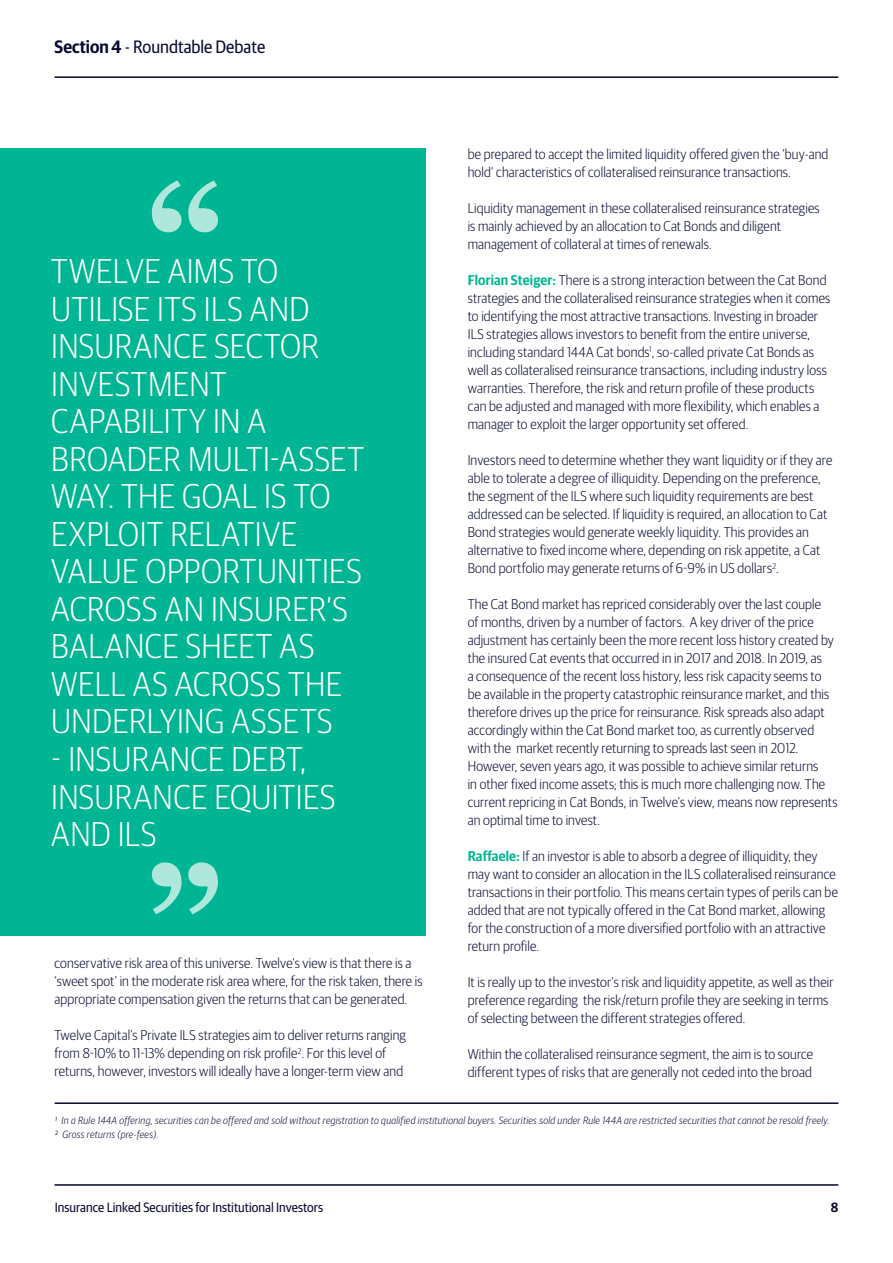
<style>
.page{position:relative;width:893px;height:1263px;background:#fff}
.page>*{position:absolute;margin:0;border:0;box-sizing:border-box;transform-origin:0 0}
.t1{font:300 34.5px/37.5px "Guardian Sans Narrow";letter-spacing:.01em;color:#fff}
.t2{font:18px "Guardian Sans Narrow";color:#070931}
.t3{font:300 14.25px/18px "Guardian Sans Narrow";letter-spacing:.01em;color:#070931}
.t4{font:13.5px "Guardian Sans Narrow";color:#070931}
.t5{font:600 13.5px "Guardian Sans Narrow";color:#070931}
.t6{font:italic 300 10.5px/14.5px "Guardian Sans Narrow";letter-spacing:.03em;color:#070931}
.s1{font-weight:600}
.s2{font-weight:600;color:#00b593}
</style>
<div class="page">
<hr style="left:55px;top:1184px;width:783px;height:2px;background:#070931">
<hr style="left:55px;top:76px;width:783px;height:2px;background:#070931">
<hr style="left:55px;top:1102px;width:783px;height:2px;background:#070931">
<div style="left:0;top:148px;width:425px;height:787px;background:#00b593"></div>
<svg style="left:152px;top:180px;width:66px;height:52px"></svg>
<svg style="left:152px;top:862px;width:66px;height:52px"></svg>
<p class="t2" style="left:55px;top:34px;width:212px"><span class="s1">Section 4</span> - Roundtable Debate</p>
<p class="t3" style="left:468px;top:144px;width:362px">be prepared to accept the limited liquidity offered given the ‘buy-and hold’ characteristics of collateralised reinsurance transactions.</p>
<p class="t3" style="left:468px;top:198px;width:353px">Liquidity management in these collateralised reinsurance strategies is mainly achieved by an allocation to Cat Bonds and diligent management of collateral at times of renewals.</p>
<p class="t3" style="left:468px;top:270px;width:364px"><span class="s2">Florian Steiger:</span> There is a strong interaction between the Cat Bond strategies and the collateralised reinsurance strategies when it comes to identifying the most attractive transactions. Investing in broader ILS strategies allows investors to benefit from the entire universe, including standard 144A Cat bonds<sup>1</sup>, so-called private Cat Bonds as well as collateralised reinsurance transactions, including industry loss warranties. Therefore, the risk and return profile of these products can be adjusted and managed with more flexibility, which enables a manager to exploit the larger opportunity set offered.</p>
<p class="t3" style="left:468px;top:450px;width:366px">Investors need to determine whether they want liquidity or if they are able to tolerate a degree of illiquidity. Depending on the preference, the segment of the ILS where such liquidity requirements are best addressed can be selected. If liquidity is required, an allocation to Cat Bond strategies would generate weekly liquidity. This provides an alternative to fixed income where, depending on risk appetite, a Cat Bond portfolio may generate returns of 6-9% in US dollars<sup>2</sup>.</p>
<p class="t3" style="left:468px;top:594px;width:371px">The Cat Bond market has repriced considerably over the last couple<br>of months, driven by a number of factors. A key driver of the price adjustment has certainly been the more recent loss history created by the insured Cat events that occurred in in 2017 and 2018. In 2019, as<br>a consequence of the recent loss history, less risk capacity seems to be available in the property catastrophic reinsurance market, and this therefore drives up the price for reinsurance. Risk spreads also adapt accordingly within the Cat Bond market too, as currently observed with the market recently returning to spreads last seen in 2012.<br>However, seven years ago, it was possible to achieve similar returns<br>in other fixed income assets; this is much more challenging now. The current repricing in Cat Bonds, in Twelve’s view, means now represents an optimal time to invest.</p>
<p class="t3" style="left:468px;top:846px;width:372px"><span class="s2">Raffaele:</span> If an investor is able to absorb a degree of illiquidity, they may want to consider an allocation in the ILS collateralised reinsurance transactions in their portfolio. This means certain types of perils can be added that are not typically offered in the Cat Bond market, allowing for the construction of a more diversified portfolio with an attractive return profile.</p>
<p class="t3" style="left:468px;top:972px;width:367px">It is really up to the investor’s risk and liquidity appetite, as well as their preference regarding the risk/return profile they are seeking in terms of selecting between the different strategies offered.</p>
<p class="t3" style="left:468px;top:1044px;width:347px">Within the collateralised reinsurance segment, the aim is to source different types of risks that are generally not ceded into the broad</p>
<p class="t6" style="left:55px;top:1112px;width:776px">1 In a Rule 144A offering, securities can be offered and sold without registration to qualified institutional buyers. Securities sold under Rule 144A are restricted securities that cannot be resold freely.<br>2 Gross returns (pre-fees).</p>
<h1 class="t1" style="left:51px;top:251px;width:314px">TWELVE AIMS TO<br>UTILISE ITS ILS AND<br>INSURANCE SECTOR<br>INVESTMENT<br>CAPABILITY IN A<br>BROADER MULTI-ASSET<br>WAY. THE GOAL IS TO<br>EXPLOIT RELATIVE<br>VALUE OPPORTUNITIES<br>ACROSS AN INSURER’S<br>BALANCE SHEET AS<br>WELL AS ACROSS THE<br>UNDERLYING ASSETS</h1>
<h1 class="t1" style="left:51px;top:738px;width:286px">- INSURANCE DEBT,<br>INSURANCE EQUITIES<br>AND ILS</h1>
<p class="t3" style="left:55px;top:953px;width:370px">conservative risk area of this universe. Twelve’s view is that there is a ‘sweet spot’ in the moderate risk area where, for the risk taken, there is appropriate compensation given the returns that can be generated.</p>
<p class="t3" style="left:55px;top:1025px;width:353px">Twelve Capital’s Private ILS strategies aim to deliver returns ranging from 8-10% to 11-13% depending on risk profile<sup>2</sup>. For this level of returns, however, investors will ideally have a longer-term view and</p>
<p class="t4" style="left:55px;top:1198px;width:270px">Insurance Linked Securities for Institutional Investors</p>
<p class="t5" style="left:831px;top:1198px;width:9px">8</p>
</div>
